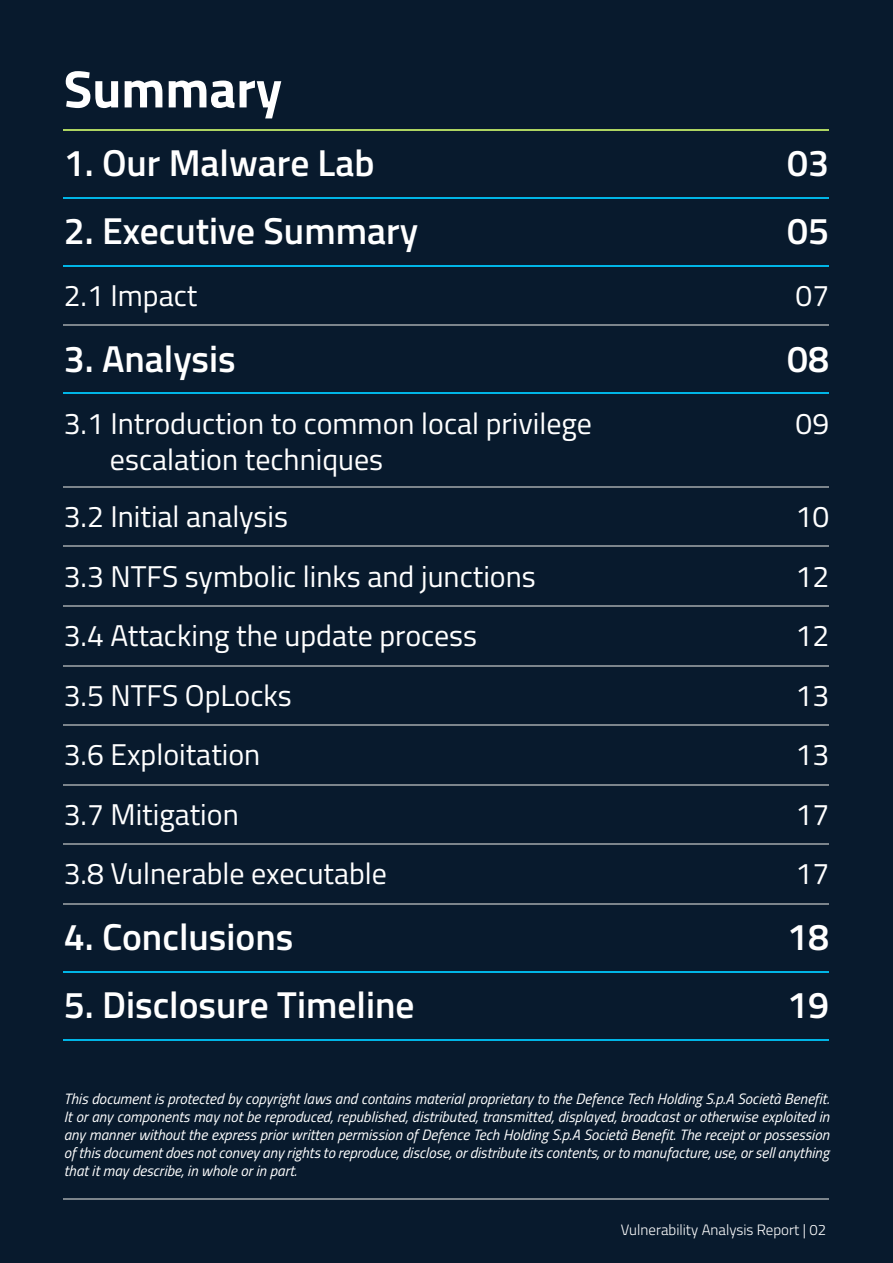
<style>
.page{position:relative;width:893px;height:1263px;background:#081a2d}
.page>*{position:absolute;margin:0;border:0;box-sizing:border-box;transform-origin:0 0}
.t1{font:700 52.5px "Titillium Web";color:#fff}
.t2{font:600 37.5px "Titillium Web";color:#fff}
.t3{font:30px/36px "Titillium Web";color:#fff}
.t4{font:italic 15px/18px "Titillium Web";color:#fff;text-align:justify}
.t5{font:300 15px "Titillium Web";color:#fff}
</style>
<div class="page">
<hr style="left:64px;top:1198px;width:765px;height:2px;background:#7c858c">
<hr style="left:64px;top:325px;width:765px;height:1px;background:#7c858c">
<hr style="left:64px;top:393px;width:765px;height:1px;background:#00b5e6">
<hr style="left:64px;top:486px;width:765px;height:2px;background:#7c858c">
<hr style="left:64px;top:546px;width:765px;height:1px;background:#7c858c">
<hr style="left:64px;top:605px;width:765px;height:2px;background:#7c858c">
<hr style="left:64px;top:665px;width:765px;height:1px;background:#7c858c">
<hr style="left:64px;top:724px;width:765px;height:2px;background:#7c858c">
<hr style="left:64px;top:784px;width:765px;height:1px;background:#7c858c">
<hr style="left:64px;top:843px;width:765px;height:2px;background:#7c858c">
<hr style="left:64px;top:903px;width:765px;height:1px;background:#7c858c">
<hr style="left:64px;top:971px;width:765px;height:1px;background:#00b5e6">
<hr style="left:64px;top:1039px;width:765px;height:1px;background:#00b5e6">
<hr style="left:64px;top:265px;width:765px;height:1px;background:#00b5e6">
<hr style="left:64px;top:197px;width:765px;height:1px;background:#00b5e6">
<hr style="left:64px;top:129px;width:765px;height:1px;background:#add461">
<h1 class="t1" style="left:64px;top:49px;width:220px">Summary</h1>
<h2 class="t2" style="left:64px;top:135px;width:312px">1. Our Malware Lab</h2>
<h2 class="t2" style="left:787px;top:135px;width:43px">03</h2>
<h2 class="t2" style="left:64px;top:203px;width:356px">2. Executive Summary</h2>
<h2 class="t2" style="left:787px;top:203px;width:43px">05</h2>
<h3 class="t3" style="left:64px;top:276px;width:135px">2.1 Impact</h3>
<h3 class="t3" style="left:796px;top:276px;width:35px">07</h3>
<h2 class="t2" style="left:64px;top:330px;width:174px">3. Analysis</h2>
<h2 class="t2" style="left:787px;top:330px;width:43px">08</h2>
<h3 class="t3" style="left:110px;top:404px;width:484px;text-indent:-46px">3.1 Introduction to common local privilege escalation techniques</h3>
<h3 class="t3" style="left:796px;top:404px;width:35px">09</h3>
<h3 class="t3" style="left:64px;top:497px;width:226px">3.2 Initial analysis</h3>
<h3 class="t3" style="left:796px;top:497px;width:35px">10</h3>
<h3 class="t3" style="left:64px;top:557px;width:473px">3.3 NTFS symbolic links and junctions</h3>
<h3 class="t3" style="left:796px;top:557px;width:35px">12</h3>
<h3 class="t3" style="left:64px;top:616px;width:415px">3.4 Attacking the update process</h3>
<h3 class="t3" style="left:796px;top:616px;width:35px">12</h3>
<h3 class="t3" style="left:64px;top:676px;width:229px">3.5 NTFS OpLocks</h3>
<h3 class="t3" style="left:796px;top:676px;width:35px">13</h3>
<h3 class="t3" style="left:64px;top:735px;width:198px">3.6 Exploitation</h3>
<h3 class="t3" style="left:796px;top:735px;width:35px">13</h3>
<h3 class="t3" style="left:64px;top:795px;width:177px">3.7 Mitigation</h3>
<h3 class="t3" style="left:796px;top:795px;width:35px">17</h3>
<h3 class="t3" style="left:64px;top:854px;width:325px">3.8 Vulnerable executable</h3>
<h3 class="t3" style="left:796px;top:854px;width:35px">17</h3>
<h2 class="t2" style="left:64px;top:909px;width:231px">4. Conclusions</h2>
<h2 class="t2" style="left:787px;top:909px;width:43px">18</h2>
<h2 class="t2" style="left:64px;top:977px;width:352px">5. Disclosure Timeline</h2>
<h2 class="t2" style="left:787px;top:977px;width:43px">19</h2>
<p class="t4" style="left:64px;top:1089px;width:767px">This document is protected by copyright laws and contains material proprietary to the Defence Tech Holding S.p.A Società Benefit.<br>It or any components may not be reproduced, republished, distributed, transmitted, displayed, broadcast or otherwise exploited in any manner without the express prior written permission of Defence Tech Holding S.p.A Società Benefit. The receipt or possession of this document does not convey any rights to reproduce, disclose, or distribute its contents, or to manufacture, use, or sell anything that it may describe, in whole or in part.</p>
<p class="t5" style="left:621px;top:1219px;width:207px">Vulnerability Analysis Report | 02</p>
</div>
